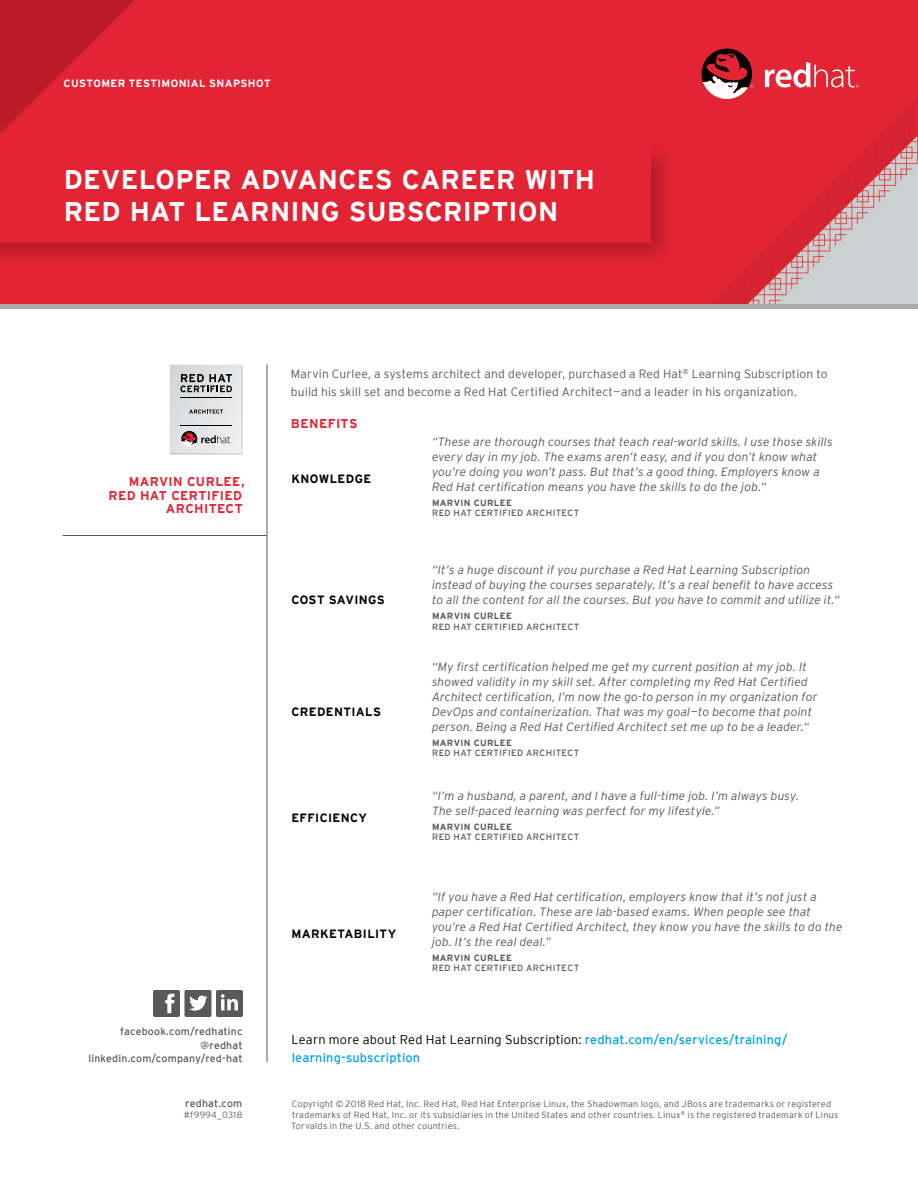
<style>
.page{position:relative;width:918px;height:1188px;background:#fff}
.page>*{position:absolute;margin:0;border:0;box-sizing:border-box;transform-origin:0 0}
.t1{font:700 27px/31.5px "Interstate";letter-spacing:.01em;color:#fff}
.t2{font:12.75px/18px "Interstate";letter-spacing:.015em;color:#00a4e3}
.t3{font:700 12.75px/13.5px "Interstate";letter-spacing:.03em;color:#e22434;text-align:right}
.t4{font:italic 300 12px/15px "Interstate";letter-spacing:.01em;color:#58595b}
.t5{font:300 12px/18px "Interstate";letter-spacing:.015em;color:#58595b}
.t6{font:700 12px "Interstate";letter-spacing:.035em;color:#000}
.t7{font:10.5px/13.5px "Interstate";letter-spacing:.02em;color:#58595b;text-align:right}
.t8{font:700 10.5px "Interstate";letter-spacing:.04em;color:#fff}
.t9{font:300 9px/11.2px "Interstate";letter-spacing:.025em;color:#58595b}
.t10{font:9px "Interstate";letter-spacing:.045em;color:#58595b}
.t11{font:700 9px "Interstate";letter-spacing:.04em;color:#58595b}
.s1{font-weight:300;color:#000}
</style>
<div class="page">
<img style="left:0;top:0;width:918px;height:304px">
<svg style="left:170px;top:365px;width:73px;height:90px;background:#cbcacb"></svg>
<svg style="left:153px;top:990px;width:90px;height:27px"></svg>
<hr style="left:63px;top:535px;width:204px;height:1px;background:#58595b">
<hr style="left:267px;top:364px;width:1px;height:698px;background:#58595b">
<div style="left:0;top:143px;width:676px;height:125px;background:#000;opacity:.2"></div>
<div style="left:0;top:148px;width:651px;height:95px;background:#e22434"></div>
<svg style="left:765px;top:62px;width:94px;height:25px"></svg>
<svg style="left:702px;top:49px;width:51px;height:50px"></svg>
<div style="left:0;top:304px;width:918px;height:5px;background:#a7a9ac"></div>
<p class="t8" style="left:64px;top:77px;width:209px">CUSTOMER TESTIMONIAL SNAPSHOT</p>
<h1 class="t1" style="left:64px;top:164px;width:533px">DEVELOPER ADVANCES CAREER WITH<br>RED HAT LEARNING SUBSCRIPTION</h1>
<p class="t3" style="left:108px;top:475px;width:138px">MARVIN CURLEE,<br>RED HAT CERTIFIED<br>ARCHITECT</p>
<p class="t7" style="left:88px;top:1024px;width:156px">facebook.com/redhatinc @redhat linkedin.com/company/red-hat</p>
<p class="t7" style="left:185px;top:1096px;width:59px">redhat.com</p>
<p class="t9" style="left:184px;top:1109px;width:60px">#f9994_0318</p>
<p class="t5" style="left:291px;top:365px;width:538px">Marvin Curlee, a systems architect and developer, purchased a Red Hat<sup>®</sup> Learning Subscription to build his skill set and become a Red Hat Certified Architect—and a leader in his organization.</p>
<p class="t3" style="left:291px;top:416px;width:68px">BENEFITS</p>
<p class="t6" style="left:291px;top:472px;width:82px">KNOWLEDGE</p>
<p class="t6" style="left:291px;top:593px;width:95px">COST SAVINGS</p>
<p class="t6" style="left:291px;top:705px;width:91px">CREDENTIALS</p>
<p class="t6" style="left:291px;top:811px;width:77px">EFFICIENCY</p>
<p class="t6" style="left:291px;top:927px;width:106px">MARKETABILITY</p>
<p class="t4" style="left:432px;top:434px;width:402px">“These are thorough courses that teach real-world skills. I use those skills every day in my job. The exams aren’t easy, and if you don’t know what you’re doing you won’t pass. But that’s a good thing. Employers know a Red Hat certification means you have the skills to do the job.“</p>
<p class="t11" style="left:432px;top:498px;width:82px">MARVIN CURLEE</p>
<p class="t10" style="left:432px;top:508px;width:149px">RED HAT CERTIFIED ARCHITECT</p>
<p class="t4" style="left:432px;top:563px;width:409px">“It’s a huge discount if you purchase a Red Hat Learning Subscription instead of buying the courses separately. It’s a real benefit to have access to all the content for all the courses. But you have to commit and utilize it.“</p>
<p class="t11" style="left:432px;top:611px;width:82px">MARVIN CURLEE</p>
<p class="t10" style="left:432px;top:622px;width:149px">RED HAT CERTIFIED ARCHITECT</p>
<p class="t4" style="left:432px;top:659px;width:387px">“My first certification helped me get my current position at my job. It showed validity in my skill set. After completing my Red Hat Certified Architect certification, I’m now the go-to person in my organization for DevOps and containerization. That was my goal—to become that point person. Being a Red Hat Certified Architect set me up to be a leader.“</p>
<p class="t11" style="left:432px;top:738px;width:82px">MARVIN CURLEE</p>
<p class="t10" style="left:432px;top:748px;width:149px">RED HAT CERTIFIED ARCHITECT</p>
<p class="t4" style="left:432px;top:788px;width:369px">“I’m a husband, a parent, and I have a full-time job. I’m always busy.<br>The self-paced learning was perfect for my lifestyle.”</p>
<p class="t11" style="left:432px;top:822px;width:82px">MARVIN CURLEE</p>
<p class="t10" style="left:432px;top:832px;width:149px">RED HAT CERTIFIED ARCHITECT</p>
<p class="t4" style="left:432px;top:889px;width:412px">“If you have a Red Hat certification, employers know that it’s not just a paper certification. These are lab-based exams. When people see that you’re a Red Hat Certified Architect, they know you have the skills to do the job. It’s the real deal.”</p>
<p class="t11" style="left:432px;top:953px;width:82px">MARVIN CURLEE</p>
<p class="t10" style="left:432px;top:963px;width:149px">RED HAT CERTIFIED ARCHITECT</p>
<p class="t2" style="left:292px;top:1030px;width:497px"><span class="s1">Learn more about Red Hat Learning Subscription:</span> redhat.com/en/services/training/ learning-subscription</p>
<p class="t9" style="left:291px;top:1098px;width:549px">Copyright © 2018 Red Hat, Inc. Red Hat, Red Hat Enterprise Linux, the Shadowman logo, and JBoss are trademarks or registered trademarks of Red Hat, Inc. or its subsidiaries in the United States and other countries. Linux<sup>®</sup> is the registered trademark of Linus<br>Torvalds in the U.S. and other countries.</p>
</div>
